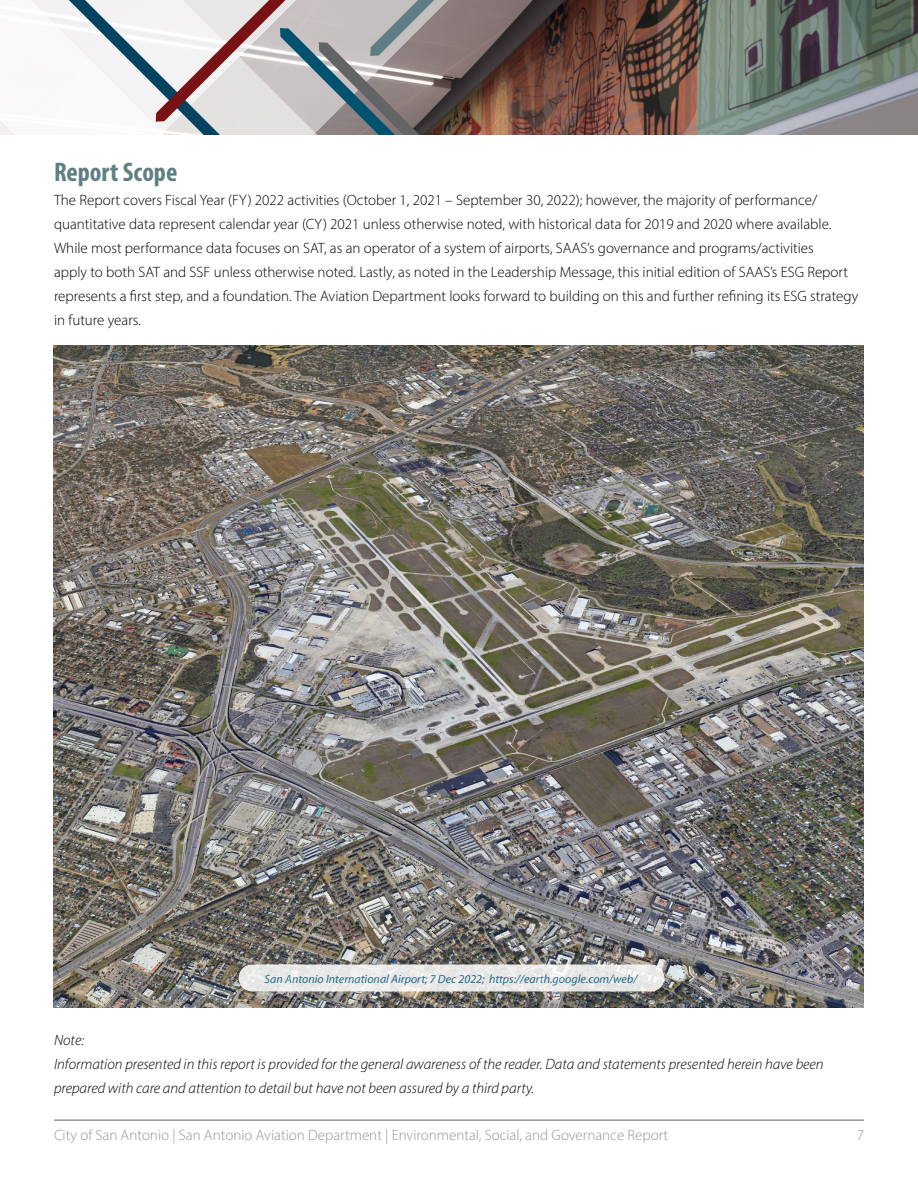
<style>
.page{position:relative;width:918px;height:1188px;background:#fff}
.page>*{position:absolute;margin:0;border:0;box-sizing:border-box;transform-origin:0 0}
.t1{font:700 condensed 27px "Myriad Pro";color:#607f84}
.t2{font:300 15px/24px "Myriad Pro";color:#000}
.t3{font:italic 300 15px/24px "Myriad Pro";color:#000}
.t4{font:300 15px "Myriad Pro";color:#939598}
.t5{font:italic 12px "Myriad Pro";color:#1d6d8f}
</style>
<div class="page">
<img style="left:615px;top:0;width:303px;height:135px">
<hr style="left:54px;top:1119px;width:810px;height:2px;background:#939598">
<svg style="left:0;top:0;width:596px;height:135px"></svg>
<img style="left:53px;top:346px;width:811px;height:661px">
<svg style="left:239px;top:964px;width:426px;height:28px;fill:#e9e8e7"></svg>
<h1 class="t1" style="left:54px;top:155px;width:125px">Report Scope</h1>
<p class="t2" style="left:54px;top:188px;width:806px">The Report covers Fiscal Year (FY) 2022 activities (October 1, 2021 – September 30, 2022); however, the majority of performance/ quantitative data represent calendar year (CY) 2021 unless otherwise noted, with historical data for 2019 and 2020 where available.<br>While most performance data focuses on SAT, as an operator of a system of airports, SAAS’s governance and programs/activities<br>apply to both SAT and SSF unless otherwise noted. Lastly, as noted in the Leadership Message, this initial edition of SAAS’s ESG Report represents a first step, and a foundation. The Aviation Department looks forward to building on this and further refining its ESG strategy in future years.</p>
<p class="t5" style="left:265px;top:971px;width:374px">San Antonio International Airport; 7 Dec 2022; https://earth.google.com/web/</p>
<p class="t3" style="left:54px;top:1028px;width:771px">Note:<br>Information presented in this report is provided for the general awareness of the reader. Data and statements presented herein have been prepared with care and attention to detail but have not been assured by a third party.</p>
<p class="t4" style="left:54px;top:1126px;width:616px">City of San Antonio | San Antonio Aviation Department | Environmental, Social, and Governance Report</p>
<p class="t4" style="left:857px;top:1126px;width:9px">7</p>
</div>
